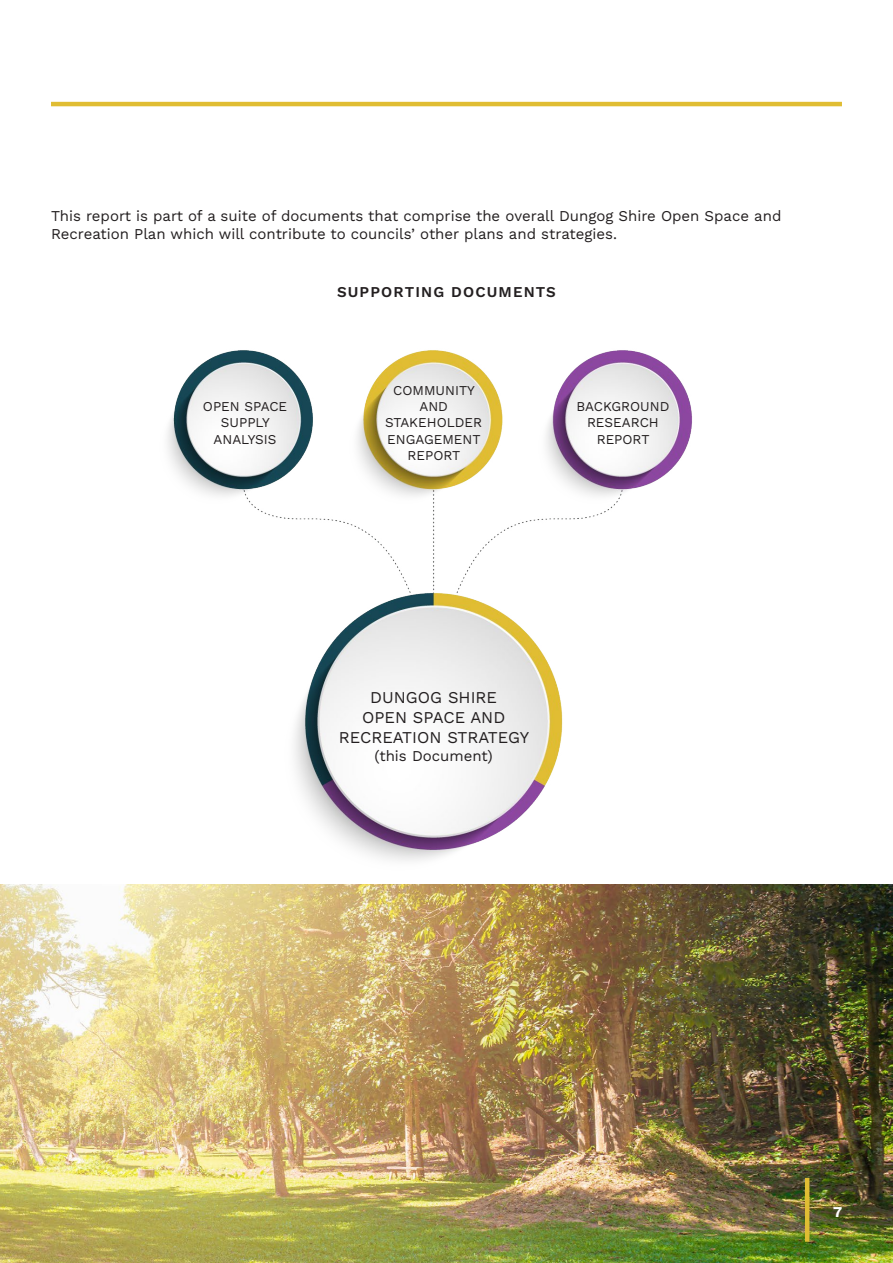
<style>
.page{position:relative;width:893px;height:1263px;background:#fff}
.page>*{position:absolute;margin:0;border:0;box-sizing:border-box;transform-origin:0 0}
.t1{font:16.5px/19.8px "Work Sans";color:#231f20;text-align:center}
.t2{font:15px/18px "Work Sans";color:#231f20}
.t3{font:15px "Work Sans";letter-spacing:.075em;color:#231f20}
.t4{font:15px "Work Sans";color:#fff}
.t5{font:13.5px/16.2px "Work Sans";color:#231f20;text-align:center}
</style>
<div class="page">
<img style="left:0;top:884px;width:893px;height:379px">
<hr style="left:805px;top:1178px;width:4px;height:64px;background:#e0bd33">
<hr style="left:51px;top:102px;width:791px;height:4px;background:#e0bd33">
<img style="left:115px;top:350px;width:593px;height:579px">
<p class="t2" style="left:51px;top:206px;width:732px">This report is part of a suite of documents that comprise the overall Dungog Shire Open Space and<br>Recreation Plan which will contribute to councils’ other plans and strategies.</p>
<p class="t5" style="left:203px;top:398px;width:86px">OPEN SPACE<br>SUPPLY<br>ANALYSIS</p>
<p class="t3" style="left:337px;top:281px;width:220px">SUPPORTING DOCUMENTS</p>
<p class="t5" style="left:385px;top:382px;width:98px">COMMUNITY<br>AND<br>STAKEHOLDER<br>ENGAGEMENT<br>REPORT</p>
<p class="t5" style="left:576px;top:398px;width:94px">BACKGROUND<br>RESEARCH<br>REPORT</p>
<p class="t1" style="left:339px;top:687px;width:192px">DUNGOG SHIRE<br>OPEN SPACE AND<br>RECREATION STRATEGY</p>
<p class="t2" style="left:375px;top:746px;width:120px">(this Document)</p>
<p class="t4" style="left:833px;top:1200px;width:11px">7</p>
</div>
